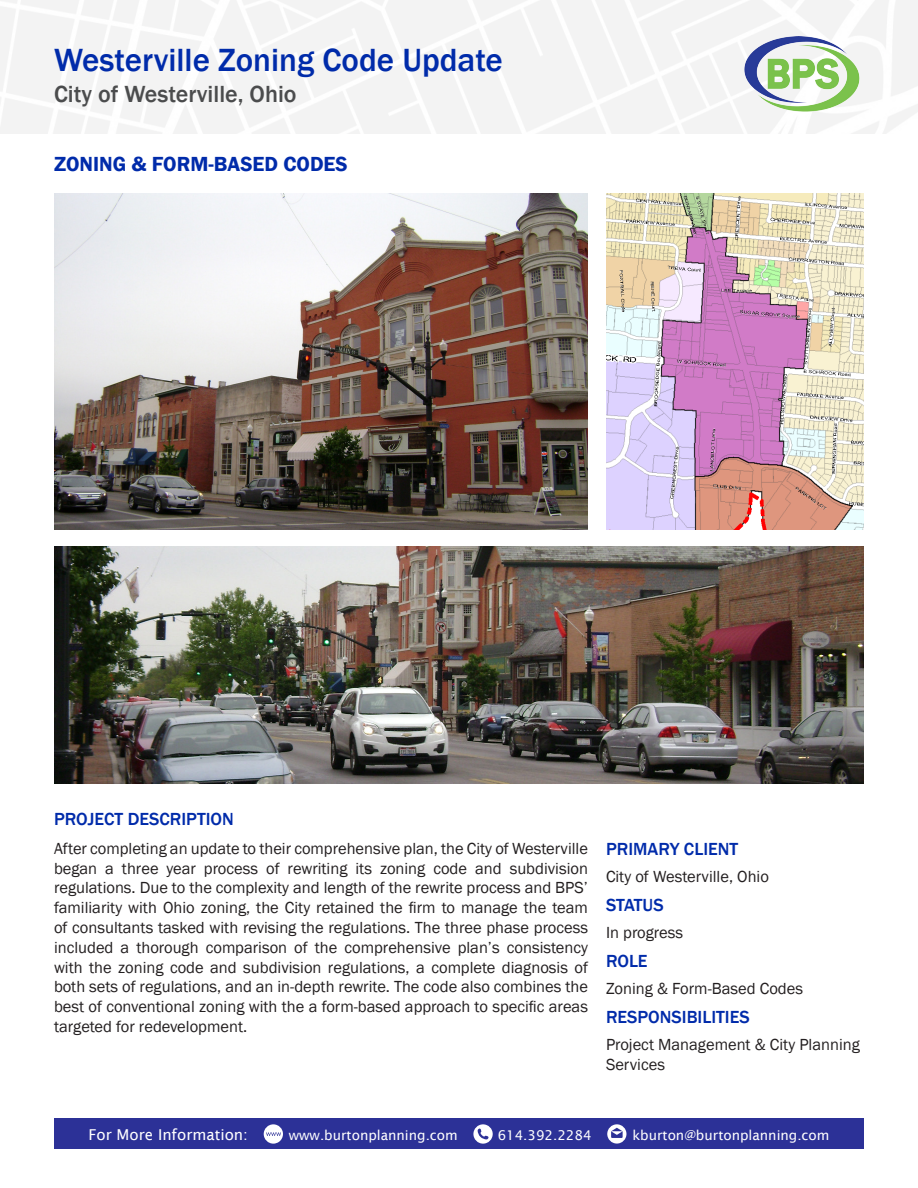
<style>
.page{position:relative;width:918px;height:1188px;background:#fff}
.page>*{position:absolute;margin:0;border:0;box-sizing:border-box;transform-origin:0 0}
.t1{font:500 33px "Franklin Gothic";color:#002baa}
.t2{font:500 24px "Franklin Gothic";color:#4b4c4d}
.t3{font:600 21px "Franklin Gothic";color:#002baa}
.t4{font:500 18px "Franklin Gothic";color:#002baa}
.t5{font:16.5px/19.8px "Franklin Gothic";color:#231f20;text-align:justify}
.t6{font:15px "Lucida Sans";color:#fff}
.t7{font:13.5px "Lucida Sans";color:#fff}
</style>
<div class="page">
<img style="left:0;top:0;width:918px;height:134px">
<img style="left:739px;top:37px;width:125px;height:77px">
<div style="left:54px;top:1119px;width:810px;height:30px;background:#2c3197"></div>
<svg style="left:473px;top:1124px;width:20px;height:20px"></svg>
<svg style="left:264px;top:1124px;width:19px;height:20px"></svg>
<svg style="left:607px;top:1124px;width:19px;height:20px"></svg>
<img style="left:54px;top:194px;width:534px;height:335px">
<img style="left:54px;top:546px;width:810px;height:237px">
<img style="left:606px;top:194px;width:258px;height:335px">
<p class="t1" style="left:54px;top:40px;width:450px">Westerville Zoning Code Update</p>
<p class="t2" style="left:54px;top:79px;width:244px">City of Westerville, Ohio</p>
<p class="t3" style="left:54px;top:151px;width:295px">ZONING &amp; FORM-BASED CODES</p>
<p class="t4" style="left:54px;top:808px;width:181px">PROJECT DESCRIPTION</p>
<p class="t5" style="left:54px;top:839px;width:536px">After completing an update to their comprehensive plan, the City of Westerville began a three year process of rewriting its zoning code and subdivision regulations. Due to the complexity and length of the rewrite process and BPS’ familiarity with Ohio zoning, the City retained the firm to manage the team of consultants tasked with revising the regulations. The three phase process included a thorough comparison of the comprehensive plan’s consistency with the zoning code and subdivision regulations, a complete diagnosis of both sets of regulations, and an in-depth rewrite. The code also combines the best of conventional zoning with the a form-based approach to specific areas targeted for redevelopment.</p>
<p class="t4" style="left:606px;top:838px;width:134px">PRIMARY CLIENT</p>
<p class="t5" style="left:606px;top:867px;width:164px">City of Westerville, Ohio</p>
<p class="t4" style="left:606px;top:894px;width:59px">STATUS</p>
<p class="t5" style="left:606px;top:923px;width:79px">In progress</p>
<p class="t4" style="left:606px;top:950px;width:43px">ROLE</p>
<p class="t5" style="left:606px;top:979px;width:199px">Zoning &amp; Form-Based Codes</p>
<p class="t4" style="left:606px;top:1006px;width:145px">RESPONSIBILITIES</p>
<p class="t5" style="left:606px;top:1035px;width:255px">Project Management &amp; City Planning<br>Services</p>
<p class="t6" style="left:89px;top:1126px;width:161px">For More Information:</p>
<p class="t7" style="left:632px;top:1127px;width:199px">kburton@burtonplanning.com</p>
<p class="t7" style="left:289px;top:1127px;width:171px">www.burtonplanning.com</p>
<p class="t7" style="left:498px;top:1127px;width:95px">614.392.2284</p>
</div>
